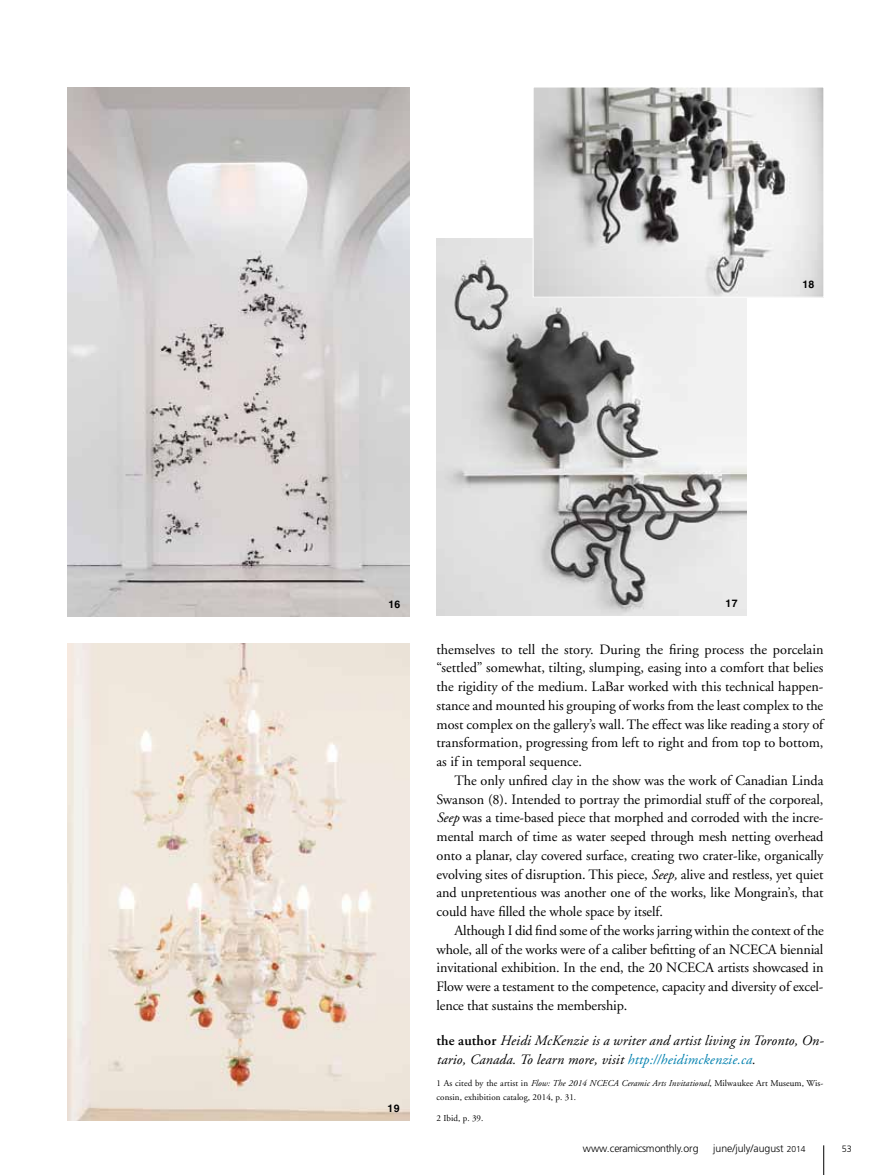
<style>
.page{position:relative;width:891px;height:1175px;background:#fff}
.page>*{position:absolute;margin:0;border:0;box-sizing:border-box;transform-origin:0 0}
.t1{font:14.25px/18.8px "Adobe Garamond";letter-spacing:-.005em;color:#000;text-align:justify}
.t2{font:italic 14.25px/18.8px "Adobe Garamond";letter-spacing:.01em;color:#000}
.t3{font:300 10.5px "Frutiger";letter-spacing:-.03em;color:#000}
.t4{font:300 10.5px "Frutiger";color:#000}
.t5{font:700 10.5px "Helvetica";letter-spacing:.03em;color:#000}
.t6{font:300 9.15px "Frutiger";color:#000}
.t7{font:9px/13.5px "Adobe Garamond";letter-spacing:.01em;color:#000}
.s1{font-style:italic}
.s2{font-weight:600;font-style:normal}
.s3{color:#0080ae}
.s4{font-size:8.55px}
</style>
<div class="page">
<svg style="left:823px;top:1145px;width:1px;height:29px"></svg>
<img style="left:68px;top:87px;width:342px;height:529px">
<img style="left:68px;top:643px;width:342px;height:477px">
<img style="left:437px;top:239px;width:309px;height:377px">
<img style="left:535px;top:89px;width:287px;height:206px">
<div style="left:533px;top:87px;width:291px;height:210px;border:1px solid #fff"></div>
<p class="t5" style="left:802px;top:277px;width:13px">18</p>
<p class="t5" style="left:388px;top:597px;width:13px">16</p>
<p class="t5" style="left:726px;top:597px;width:13px">17</p>
<p class="t5" style="left:388px;top:1101px;width:13px">19</p>
<p class="t1" style="left:437px;top:640px;width:389px">themselves to tell the story. During the firing process the porcelain “settled” somewhat, tilting, slumping, easing into a comfort that belies the rigidity of the medium. LaBar worked with this technical happen&shy;stance and mounted his grouping of works from the least complex to the most complex on the gallery’s wall. The effect was like reading a story of transformation, progressing from left to right and from top to bottom, as if in temporal sequence.</p>
<p class="t1" style="left:437px;top:771px;width:389px;text-indent:18px">The only unfired clay in the show was the work of Canadian Linda Swanson (8). Intended to portray the primordial stuff of the corporeal, <span class="s1">Seep</span> was a time-based piece that morphed and corroded with the incre&shy;mental march of time as water seeped through mesh netting overhead onto a planar, clay covered surface, creating two crater-like, organically evolving sites of disruption. This piece, <span class="s1">Seep,</span> alive and restless, yet quiet and unpretentious was another one of the works, like Mongrain’s, that could have filled the whole space by itself.</p>
<p class="t1" style="left:437px;top:921px;width:389px;text-indent:18px">Although I did find some of the works jarring within the context of the whole, all of the works were of a caliber befitting of an NCECA biennial invitational exhibition. In the end, the 20 NCECA artists showcased in Flow were a testament to the competence, capacity and diversity of excel&shy;lence that sustains the membership.</p>
<p class="t2" style="left:437px;top:1031px;width:389px"><span class="s2">the author</span> Heidi McKenzie is a writer and artist living in Toronto, On&shy;tario, Canada. To learn more, visit <span class="s3">http://heidimckenzie.ca</span>.</p>
<p class="t7" style="left:437px;top:1077px;width:389px">1 As cited by the artist in <span class="s1">Flow: The 2014 NCECA Ceramic Arts Invitational</span>, Milwaukee Art Museum, Wis&shy;consin, exhibition catalog, 2014, p. 31.</p>
<p class="t7" style="left:437px;top:1111px;width:48px">2 Ibid, p. 39.</p>
<p class="t3" style="left:583px;top:1142px;width:117px">www.ceramicsmonthly.org</p>
<p class="t4" style="left:713px;top:1142px;width:94px">june/july/august <span class="s4">2014</span></p>
<p class="t6" style="left:842px;top:1143px;width:12px">53</p>
</div>
